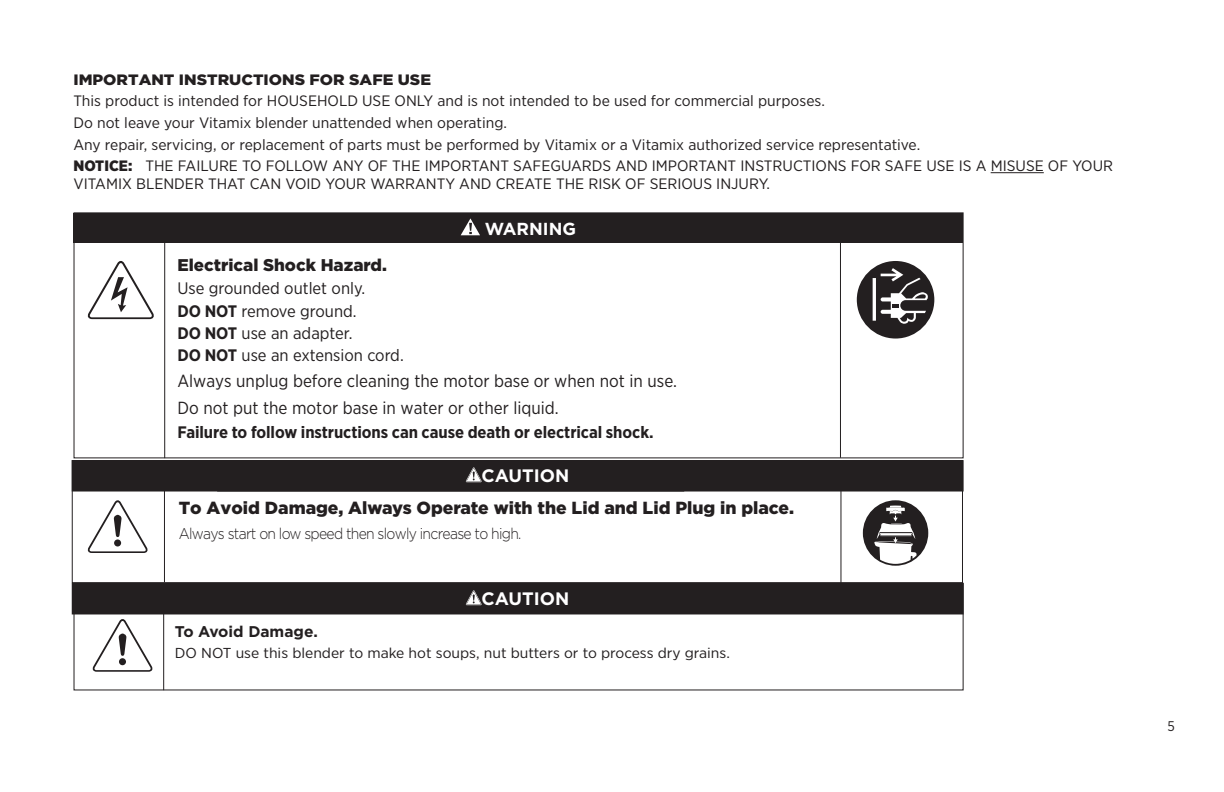
<style>
.page{position:relative;width:1224px;height:792px;background:#fff}
.page>*{position:absolute;margin:0;border:0;box-sizing:border-box;transform-origin:0 0}
.Subhead_copy{font:700 18px "Gotham";color:#fff}
.Paragraph_copy{font:17.6px "Gotham Narrow";color:#231f20}
.Subhead_copy-2{font:900 17.6px "Gotham";color:#231f20}
.Subhead_copy-3{font:700 17.4px "Gotham";color:#fff}
.Subhead_copy-4{font:900 17px "Gotham";color:#231f20}
.Paragraph_copy-2{font:16.6px "Gotham Narrow";color:#231f20}
.Paragraph_copy-3{font:700 16.6px "Gotham Narrow";letter-spacing:-.005em;color:#231f20}
.warning_copy{font:300 15.6px "Gotham";letter-spacing:-.05em;color:#231f20;scale:.9 1}
.Subhead_copy-5{font:700 15.6px "Gotham";color:#231f20}
.numbered_bulleted_co{font:15px/18px "Gotham Narrow";color:#231f20;scale:1.06 1}
.numbered_bulleted_co-2{font:900 15px "Gotham";color:#231f20;scale:1.06 1}
.numbered_bulleted_co-3{font:14.4px "Gotham Narrow";color:#231f20;scale:1.11 1}
.t1{font:14px "Gotham Narrow";color:#231f20}
.s1{font-weight:900}
.s2{font-weight:700}
</style>
<div class="page">
<hr style="left:991px;top:172px;width:53px;height:1px;background:#231f20">
<div style="left:73px;top:213px;width:890px;height:30px;background:#231f20"></div>
<svg style="left:461px;top:218px;width:19px;height:17px"></svg>
<svg style="left:87px;top:261px;width:67px;height:58px"></svg>
<svg style="left:857px;top:261px;width:77px;height:78px"></svg>
<hr style="left:840px;top:214px;width:1px;height:244px;background:#231f20">
<hr style="left:164px;top:215px;width:1px;height:243px;background:#231f20">
<div style="left:72px;top:461px;width:891px;height:30px;background:#231f20"></div>
<svg style="left:466px;top:467px;width:16px;height:15px"></svg>
<div style="left:72px;top:460px;width:891px;height:31px;border:1px solid #231f20"></div>
<div style="left:863px;top:500px;width:65px;height:66px;background:#231f20;border-radius:50%"></div>
<svg style="left:874px;top:506px;width:43px;height:58px"></svg>
<hr style="left:163px;top:583px;width:1px;height:107px;background:#231f20">
<svg style="left:92px;top:619px;width:61px;height:53px"></svg>
<hr style="left:841px;top:472px;width:1px;height:111px;background:#231f20">
<div style="left:72px;top:584px;width:891px;height:30px;background:#231f20"></div>
<svg style="left:466px;top:590px;width:16px;height:15px"></svg>
<div style="left:72px;top:583px;width:891px;height:31px;border:1px solid #231f20"></div>
<hr style="left:164px;top:469px;width:1px;height:113px;background:#231f20">
<svg style="left:87px;top:500px;width:61px;height:53px"></svg>
<p class="numbered_bulleted_co-2" style="left:73px;top:69px;width:339px">IMPORTANT INSTRUCTIONS FOR SAFE USE</p>
<p class="numbered_bulleted_co" style="left:73px;top:92px;width:711px">This product is intended for HOUSEHOLD USE ONLY and is not intended to be used for commercial purposes.</p>
<p class="numbered_bulleted_co" style="left:73px;top:113px;width:411px">Do not leave your Vitamix blender unattended when operating.</p>
<p class="numbered_bulleted_co" style="left:73px;top:135px;width:800px">Any repair, servicing, or replacement of parts must be performed by Vitamix or a Vitamix authorized service representative.</p>
<p class="numbered_bulleted_co" style="left:73px;top:157px;width:982px"><span class="s1">NOTICE:</span> THE FAILURE TO FOLLOW ANY OF THE IMPORTANT SAFEGUARDS AND IMPORTANT INSTRUCTIONS FOR SAFE USE IS A MISUSE OF YOUR<br>VITAMIX BLENDER THAT CAN VOID YOUR WARRANTY AND CREATE THE RISK OF SERIOUS INJURY.</p>
<p class="Subhead_copy-3" style="left:485px;top:218px;width:93px">WARNING</p>
<p class="Subhead_copy-4" style="left:177px;top:253px;width:211px">Electrical Shock Hazard.</p>
<p class="Paragraph_copy-2" style="left:177px;top:278px;width:189px">Use grounded outlet only.</p>
<p class="Paragraph_copy-2" style="left:177px;top:301px;width:181px"><span class="s2">DO NOT</span> remove ground.</p>
<p class="Paragraph_copy-2" style="left:177px;top:323px;width:177px"><span class="s2">DO NOT</span> use an adapter.</p>
<p class="Paragraph_copy-2" style="left:177px;top:345px;width:228px"><span class="s2">DO NOT</span> use an extension cord.</p>
<p class="Paragraph_copy" style="left:177px;top:370px;width:501px">Always unplug before cleaning the motor base or when not in use.</p>
<p class="Paragraph_copy" style="left:177px;top:396px;width:383px">Do not put the motor base in water or other liquid.</p>
<p class="Paragraph_copy-3" style="left:177px;top:421px;width:478px">Failure to follow instructions can cause death or electrical shock.</p>
<p class="Subhead_copy" style="left:482px;top:464px;width:89px">CAUTION</p>
<p class="Subhead_copy-2" style="left:179px;top:496px;width:617px">To Avoid Damage, Always Operate with the Lid and Lid Plug in place.</p>
<p class="warning_copy" style="left:179px;top:524px;width:382px">Always start on low speed then slowly increase to high.</p>
<p class="Subhead_copy" style="left:482px;top:587px;width:89px">CAUTION</p>
<p class="Subhead_copy-5" style="left:175px;top:622px;width:144px">To Avoid Damage.</p>
<p class="numbered_bulleted_co-3" style="left:175px;top:644px;width:502px">DO NOT use this blender to make hot soups, nut butters or to process dry grains.</p>
<p class="t1" style="left:1168px;top:718px;width:9px">5</p>
</div>
